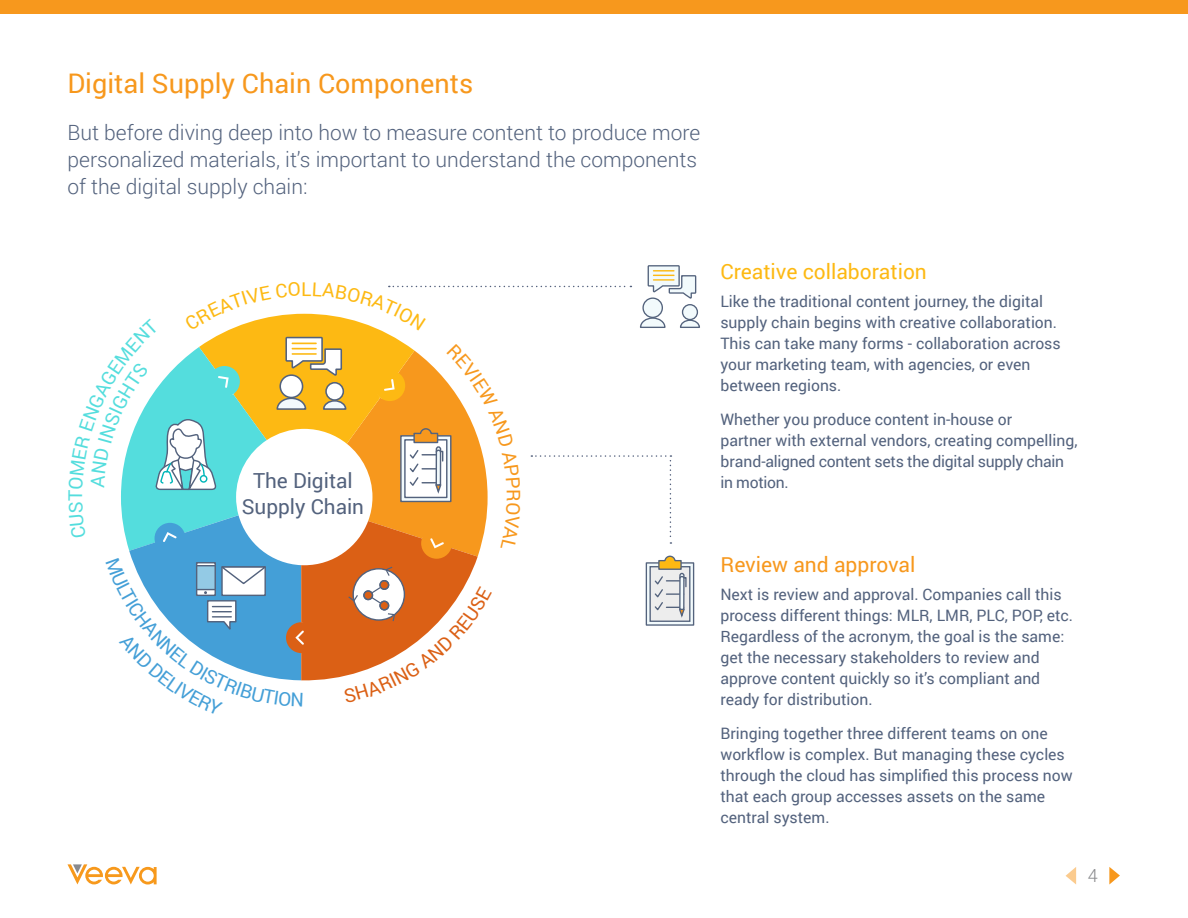
<style>
.page{position:relative;width:1188px;height:918px;background:#fff}
.page>*{position:absolute;margin:0;border:0;box-sizing:border-box;transform-origin:0 0}
.t1{font:27px "Roboto";color:#f7981d}
.Intro{font:300 21px/27px "Roboto";color:#53627d}
.t2{font:21px "Roboto";color:#fdb913}
.t3{font:21px "Roboto";color:#f7981d}
.t4{font:20.7px/26px "Roboto";color:#53627d;text-align:center}
.t5{font:19.05px "Roboto";color:#fdb913}
.t6{font:19.05px "Roboto";color:#f7981d}
.t7{font:19.05px "Roboto";color:#54dddd}
.t8{font:300 18px "Roboto";color:#898a8d}
.Body_Copy{font:15.75px/21px "Roboto";color:#53627d}
</style>
<div class="page">
<svg style="left:68px;top:864px;width:89px;height:21px"></svg>
<svg style="left:1109px;top:867px;width:11px;height:18px"></svg>
<svg style="left:1066px;top:867px;width:10px;height:18px"></svg>
<div style="left:0;top:0;width:1188px;height:14px;background:#f7981d"></div>
<svg style="left:121px;top:265px;width:579px;height:416px"></svg>
<p class="t1" style="left:68px;top:64px;width:407px">Digital Supply Chain Components</p>
<p class="Intro" style="left:68px;top:118px;width:634px">But before diving deep into how to measure content to produce more personalized materials, it’s important to understand the components of the digital supply chain:</p>
<p class="t7" style="left:62px;top:501px;width:13px;rotate:-90deg">T</p>
<p class="t5" style="left:301px;top:275px;width:12px">L</p>
<p class="t4" style="left:242px;top:467px;width:124px">The Digital<br>Supply Chain</p>
<p class="t6" style="left:527px;top:489px;width:14px;rotate:90deg">R</p>
<p class="t2" style="left:720px;top:257px;width:208px">Creative collaboration</p>
<p class="Body_Copy" style="left:720px;top:290px;width:342px">Like the traditional content journey, the digital supply chain begins with creative collaboration.<br>This can take many forms - collaboration across your marketing team, with agencies, or even between regions.</p>
<p class="Body_Copy" style="left:720px;top:409px;width:359px">Whether you produce content in-house or<br>partner with external vendors, creating compelling, brand-aligned content sets the digital supply chain in motion.</p>
<p class="t3" style="left:720px;top:550px;width:197px">Review and approval</p>
<p class="Body_Copy" style="left:720px;top:583px;width:354px">Next is review and approval. Companies call this process different things: MLR, LMR, PLC, POP, etc.<br>Regardless of the acronym, the goal is the same: get the necessary stakeholders to review and approve content quickly so it’s compliant and ready for distribution.</p>
<p class="Body_Copy" style="left:720px;top:723px;width:354px">Bringing together three different teams on one workflow is complex. But managing these cycles through the cloud has simplified this process now that each group accesses assets on the same central system.</p>
<p class="t8" style="left:1088px;top:863px;width:11px">4</p>
</div>
